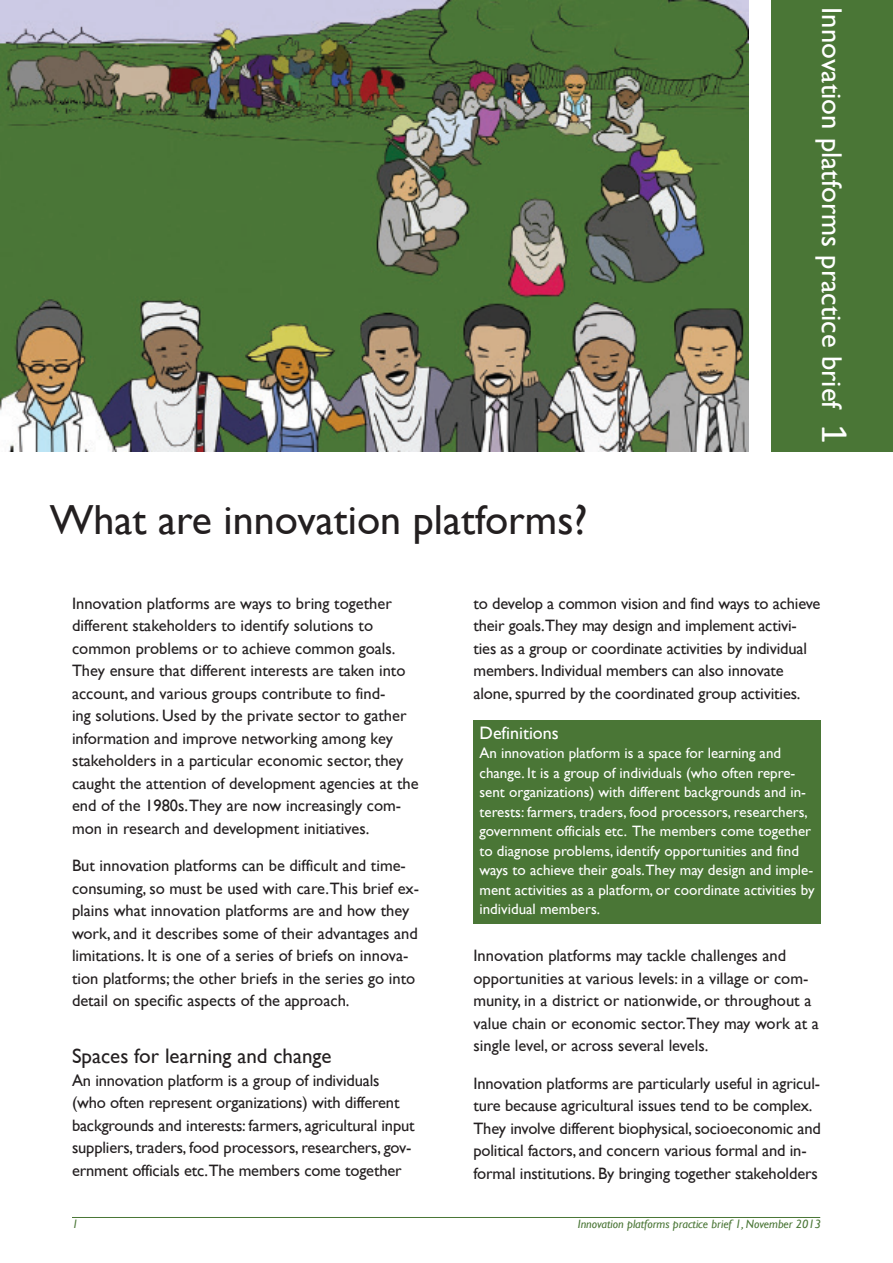
<style>
.page{position:relative;width:893px;height:1263px;background:#fff}
.page>*{position:absolute;margin:0;border:0;box-sizing:border-box;transform-origin:0 0}
.t1{font:42px "Gill Sans";color:#231f20}
.t2{font:31.5px "Gill Sans";color:#fff;scale:.87 1}
.t3{font:28.65px "Gill Sans";color:#fff}
.Heading_1{font:21px "Gill Sans";color:#231f20}
.Box_title{font:18px "Gill Sans";color:#fff}
.body_text{font:16.5px/22.5px "Gill Sans";color:#231f20}
.Box_Text{font:15px/19.5px "Gill Sans";color:#fff}
.t4{font:italic 12px "Gill Sans";color:#4a7636}
.s1{font-family:"Calibri";font-size:39.15px}
.s2{font-family:"Calibri";font-size:45px}
</style>
<div class="page">
<hr style="left:72px;top:1217px;width:748px;height:1px;background:#4a7636">
<div style="left:473px;top:720px;width:348px;height:203px;background:#4a7636"></div>
<div style="left:771px;top:0;width:122px;height:451px;background:#4a7636"></div>
<img style="left:0;top:0;width:749px;height:451px">
<p class="t1" style="left:50px;top:495px;width:539px">What are innovation platforms?</p>
<h3 class="t3" style="left:848px;top:7px;width:438px;rotate:90deg">Innovation platforms practice brief <span class="s1">1</span></h3>
<h2 class="t2" style="left:849px;top:27px;width:485px;rotate:90deg">Innovation platforms practice brief <span class="s2">1</span></h2>
<p class="body_text" style="left:72px;top:592px;width:348px">Innovation platforms are ways to bring together different stakeholders to identify solutions to common problems or to achieve common goals.<br>They ensure that different interests are taken into account, and various groups contribute to find-<br>ing solutions. Used by the private sector to gather information and improve networking among key stakeholders in a particular economic sector, they caught the attention of development agencies at the end of the 1980s.They are now increasingly com&shy;mon in research and development initiatives.</p>
<p class="body_text" style="left:72px;top:854px;width:349px">But innovation platforms can be difficult and time&shy;consuming, so must be used with care.This brief ex&shy;plains what innovation platforms are and how they work, and it describes some of their advantages and limitations. It is one of a series of briefs on innova&shy;tion platforms; the other briefs in the series go into detail on specific aspects of the approach.</p>
<p class="Heading_1" style="left:72px;top:1044px;width:261px">Spaces for learning and change</p>
<p class="body_text" style="left:72px;top:1069px;width:344px">An innovation platform is a group of individuals (who often represent organizations) with different backgrounds and interests: farmers, agricultural input suppliers, traders, food processors, researchers, gov&shy;ernment officials etc.The members come together</p>
<p class="body_text" style="left:473px;top:592px;width:348px">to develop a common vision and find ways to achieve their goals.They may design and implement activi&shy;ties as a group or coordinate activities by individual members. Individual members can also innovate alone, spurred by the coordinated group activities.</p>
<p class="Box_title" style="left:479px;top:722px;width:81px">Definitions</p>
<p class="Box_Text" style="left:479px;top:743px;width:337px">An innovation platform is a space for learning and change. It is a group of individuals (who often repre&shy;sent organizations) with different backgrounds and in&shy;terests: farmers, traders, food processors, researchers, government officials etc. The members come together to diagnose problems, identify opportunities and find ways to achieve their goals.They may design and imple&shy;ment activities as a platform, or coordinate activities by individual members.</p>
<p class="body_text" style="left:473px;top:944px;width:347px">Innovation platforms may tackle challenges and opportunities at various levels: in a village or com&shy;munity, in a district or nationwide, or throughout a value chain or economic sector.They may work at a single level, or across several levels.</p>
<p class="body_text" style="left:473px;top:1072px;width:349px">Innovation platforms are particularly useful in agricul&shy;ture because agricultural issues tend to be complex.<br>They involve different biophysical, socioeconomic and political factors, and concern various formal and in&shy;formal institutions. By bringing together stakeholders</p>
<p class="t4" style="left:72px;top:1217px;width:8px">1</p>
<p class="t4" style="left:578px;top:1217px;width:245px">Innovation platforms practice brief 1, November 2013</p>
</div>
